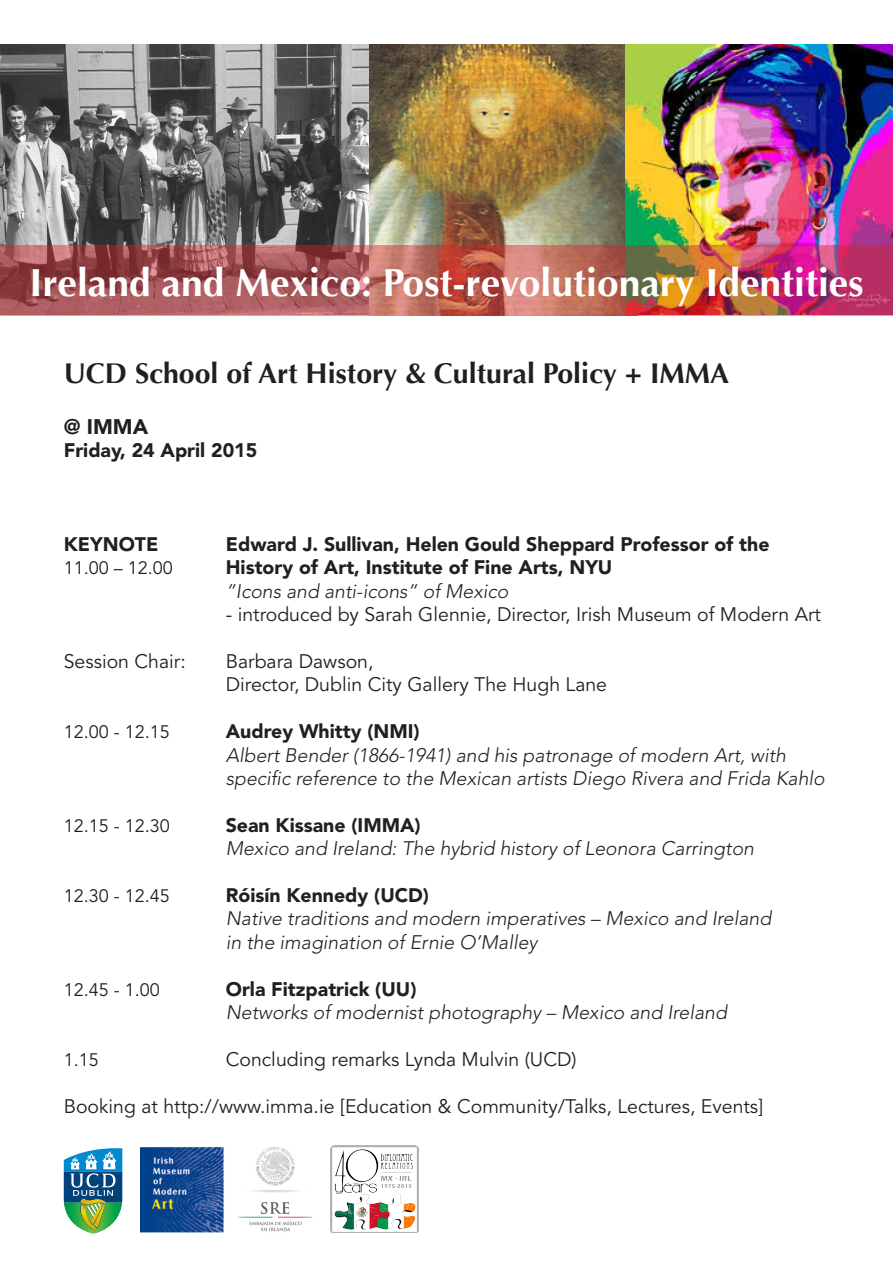
<style>
.page{position:relative;width:893px;height:1263px;background:#fff}
.page>*{position:absolute;margin:0;border:0;box-sizing:border-box;transform-origin:0 0}
.t1{font:700 39px "Optima";color:#fff}
.t2{font:700 28.5px "Optima";color:#231f20}
.t3{font:900 21px "Avenir LT";color:#231f20}
.t4{font:italic 300 19.5px "Avenir LT";color:#231f20}
.t5{font:19.5px "Avenir LT";color:#231f20}
.t6{font:900 19.5px "Avenir LT";color:#231f20}
.t7{font:18px "Avenir LT";color:#231f20}
</style>
<div class="page">
<img style="left:238px;top:1146px;width:75px;height:86px">
<img style="left:0;top:45px;width:370px;height:201px">
<img style="left:370px;top:45px;width:255px;height:201px">
<img style="left:625px;top:44px;width:268px;height:202px">
<img style="left:0;top:246px;width:893px;height:70px">
<svg style="left:64px;top:1148px;width:58px;height:85px"></svg>
<img style="left:140px;top:1146px;width:85px;height:87px">
<img style="left:331px;top:1145px;width:88px;height:88px">
<p class="t1" style="left:29px;top:260px;width:836px">Ireland and Mexico: Post-revolutionary Identities</p>
<p class="t2" style="left:64px;top:357px;width:667px">UCD School of Art History &amp; Cultural Policy + IMMA</p>
<p class="t3" style="left:64px;top:414px;width:86px">@ IMMA</p>
<p class="t6" style="left:64px;top:439px;width:195px">Friday, 24 April 2015</p>
<p class="t6" style="left:64px;top:532px;width:96px">KEYNOTE</p>
<p class="t6" style="left:226px;top:532px;width:545px">Edward J. Sullivan, Helen Gould Sheppard Professor of the</p>
<p class="t7" style="left:64px;top:558px;width:111px">11.00 – 12.00</p>
<p class="t6" style="left:226px;top:556px;width:388px">History of Art, Institute of Fine Arts, NYU</p>
<p class="t4" style="left:226px;top:579px;width:284px">”Icons and anti-icons” of Mexico</p>
<p class="t5" style="left:226px;top:603px;width:597px">- introduced by Sarah Glennie, Director, Irish Museum of Modern Art</p>
<p class="t5" style="left:64px;top:650px;width:124px">Session Chair:</p>
<p class="t5" style="left:226px;top:650px;width:149px">Barbara Dawson,</p>
<p class="t5" style="left:226px;top:673px;width:383px">Director, Dublin City Gallery The Hugh Lane</p>
<p class="t7" style="left:64px;top:721px;width:108px">12.00 - 12.15</p>
<p class="t6" style="left:226px;top:719px;width:195px">Audrey Whitty (NMI)</p>
<p class="t4" style="left:226px;top:743px;width:562px">Albert Bender (1866-1941) and his patronage of modern Art, with</p>
<p class="t4" style="left:226px;top:767px;width:600px">specific reference to the Mexican artists Diego Rivera and Frida Kahlo</p>
<p class="t7" style="left:64px;top:815px;width:108px">12.15 - 12.30</p>
<p class="t6" style="left:226px;top:813px;width:196px">Sean Kissane (IMMA)</p>
<p class="t4" style="left:226px;top:837px;width:530px">Mexico and Ireland: The hybrid history of Leonora Carrington</p>
<p class="t7" style="left:64px;top:885px;width:108px">12.30 - 12.45</p>
<p class="t6" style="left:226px;top:883px;width:205px">Róisín Kennedy (UCD)</p>
<p class="t4" style="left:226px;top:907px;width:547px">Native traditions and modern imperatives – Mexico and Ireland</p>
<p class="t4" style="left:226px;top:930px;width:313px">in the imagination of Ernie O’Malley</p>
<p class="t7" style="left:64px;top:979px;width:98px">12.45 - 1.00</p>
<p class="t6" style="left:226px;top:977px;width:192px">Orla Fitzpatrick (UU)</p>
<p class="t4" style="left:226px;top:1001px;width:503px">Networks of modernist photography – Mexico and Ireland</p>
<p class="t7" style="left:64px;top:1049px;width:37px">1.15</p>
<p class="t5" style="left:226px;top:1048px;width:352px">Concluding remarks Lynda Mulvin (UCD)</p>
<p class="t5" style="left:64px;top:1094px;width:701px">Booking at http://www.imma.ie [Education &amp; Community/Talks, Lectures, Events]</p>
</div>
